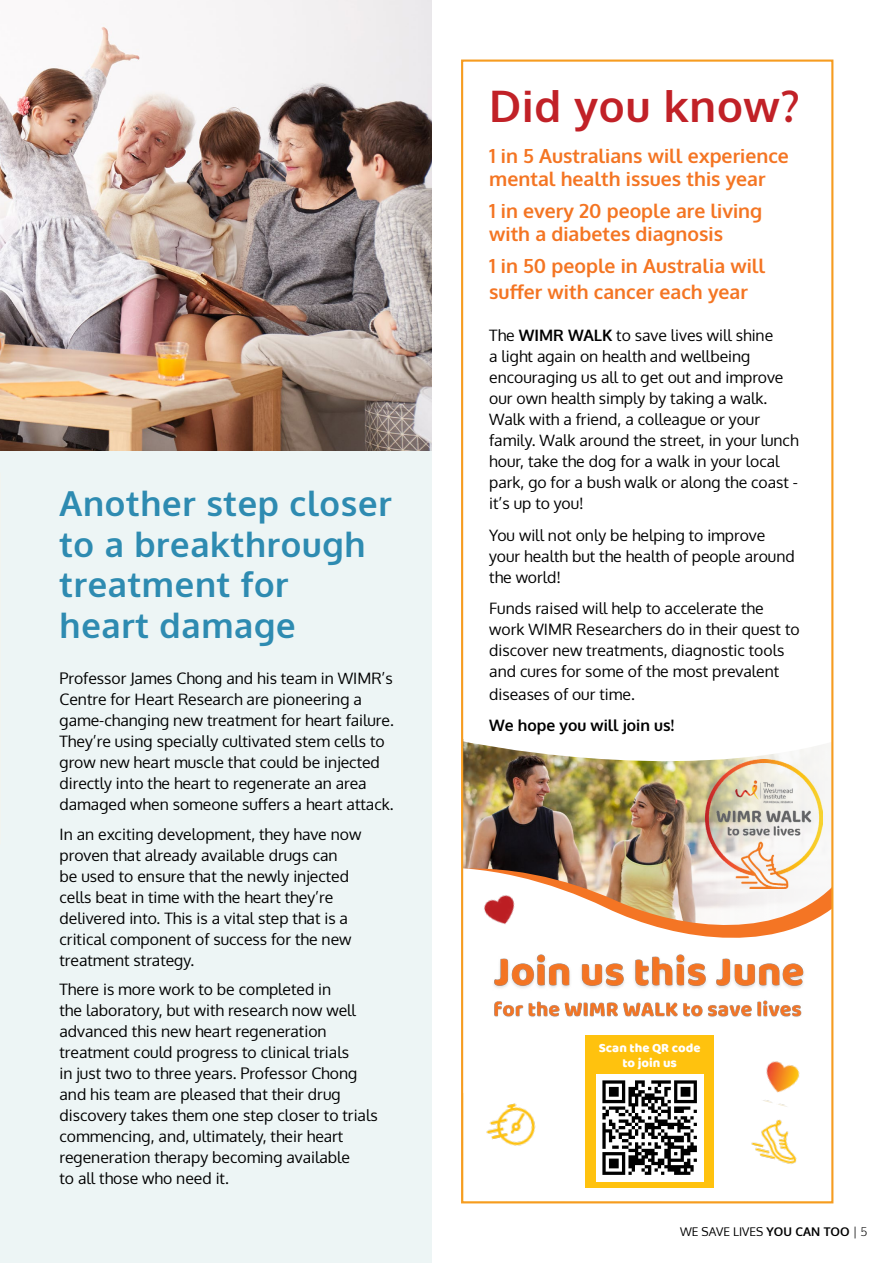
<style>
.page{position:relative;width:893px;height:1263px;background:#fff}
.page>*{position:absolute;margin:0;border:0;box-sizing:border-box;transform-origin:0 0}
.t1{font:700 43.5px "Oxygen";letter-spacing:.02em;color:#c12127}
.t2{font:700 34.5px/40.5px "Oxygen";letter-spacing:.02em;color:#2e8bb1}
.t3{font:700 19.5px/23.4px "Oxygen";color:#f47523}
.t4{font:15.75px/21px "Oxygen";color:#000}
.t5{font:700 15.75px "Oxygen";color:#000}
.t6{font:13.05px/14.5px "Baloo";color:#fff;text-align:center}
.t7{font:12px "Oxygen";color:#000}
.s1{font-weight:700}
.s2{font-weight:300}
</style>
<div class="page">
<img style="left:464px;top:786px;width:178px;height:77px">
<img style="left:642px;top:786px;width:183px;height:77px">
<svg style="left:464px;top:863px;width:366px;height:74px"></svg>
<img style="left:705px;top:786px;width:117px;height:102px">
<div style="left:585px;top:1035px;width:129px;height:152px;background:#ffc20e"></div>
<img style="left:478px;top:885px;width:51px;height:52px">
<img style="left:486px;top:1103px;width:50px;height:43px">
<img style="left:763px;top:1061px;width:37px;height:46px">
<div style="left:596px;top:1074px;width:107px;height:107px;background:#fff"></div>
<svg style="left:602px;top:1080px;width:95px;height:95px"></svg>
<img style="left:751px;top:1119px;width:46px;height:45px">
<img style="left:494px;top:937px;width:310px;height:51px">
<img style="left:494px;top:1000px;width:308px;height:17px">
<img style="left:464px;top:741px;width:366px;height:45px">
<div style="left:461px;top:60px;width:372px;height:1143px;border:2px solid #f69c20"></div>
<div style="left:0;top:0;width:432px;height:1263px;background:#edf5f5"></div>
<img style="left:0;top:0;width:432px;height:451px">
<h2 class="t2" style="left:60px;top:484px;width:334px">Another step closer to a breakthrough treatment for<br>heart damage</h2>
<p class="t4" style="left:60px;top:668px;width:336px">Professor James Chong and his team in WIMR’s Centre for Heart Research are pioneering a game-changing new treatment for heart failure.<br>They’re using specially cultivated stem cells to grow new heart muscle that could be injected directly into the heart to regenerate an area damaged when someone suffers a heart attack.</p>
<p class="t4" style="left:60px;top:823px;width:303px">In an exciting development, they have now proven that already available drugs can<br>be used to ensure that the newly injected cells beat in time with the heart they’re delivered into. This is a vital step that is a critical component of success for the new treatment strategy.</p>
<p class="t4" style="left:60px;top:979px;width:320px">There is more work to be completed in<br>the laboratory, but with research now well advanced this new heart regeneration treatment could progress to clinical trials<br>in just two to three years. Professor Chong and his team are pleased that their drug discovery takes them one step closer to trials commencing, and, ultimately, their heart regeneration therapy becoming available<br>to all those who need it.</p>
<h1 class="t1" style="left:489px;top:79px;width:312px">Did you know?</h1>
<p class="t3" style="left:489px;top:144px;width:301px">1 in 5 Australians will experience mental health issues this year</p>
<p class="t3" style="left:489px;top:200px;width:275px">1 in every 20 people are living with a diabetes diagnosis</p>
<p class="t3" style="left:489px;top:254px;width:277px;line-height:25.5px">1 in 50 people in Australia will suffer with cancer each year</p>
<p class="t4" style="left:489px;top:325px;width:311px">The <span class="s1">WIMR WALK</span> to save lives will shine<br>a light again on health and wellbeing encouraging us all to get out and improve our own health simply by taking a walk.<br>Walk with a friend, a colleague or your family. Walk around the street, in your lunch hour, take the dog for a walk in your local park, go for a bush walk or along the coast - it’s up to you!</p>
<p class="t4" style="left:489px;top:524px;width:307px">You will not only be helping to improve your health but the health of people around the world!</p>
<p class="t4" style="left:489px;top:598px;width:312px">Funds raised will help to accelerate the work WIMR Researchers do in their quest to discover new treatments, diagnostic tools and cures for some of the most prevalent</p>
<p class="t4" style="left:489px;top:684px;width:147px">diseases of our time.</p>
<p class="t5" style="left:489px;top:715px;width:186px">We hope you will join us!</p>
<p class="t6" style="left:599px;top:1040px;width:103px">Scan the QR code to join us</p>
<p class="t7" style="left:680px;top:1223px;width:189px">WE SAVE LIVES <span class="s1">YOU CAN TOO</span> <span class="s2">| 5</span></p>
</div>
